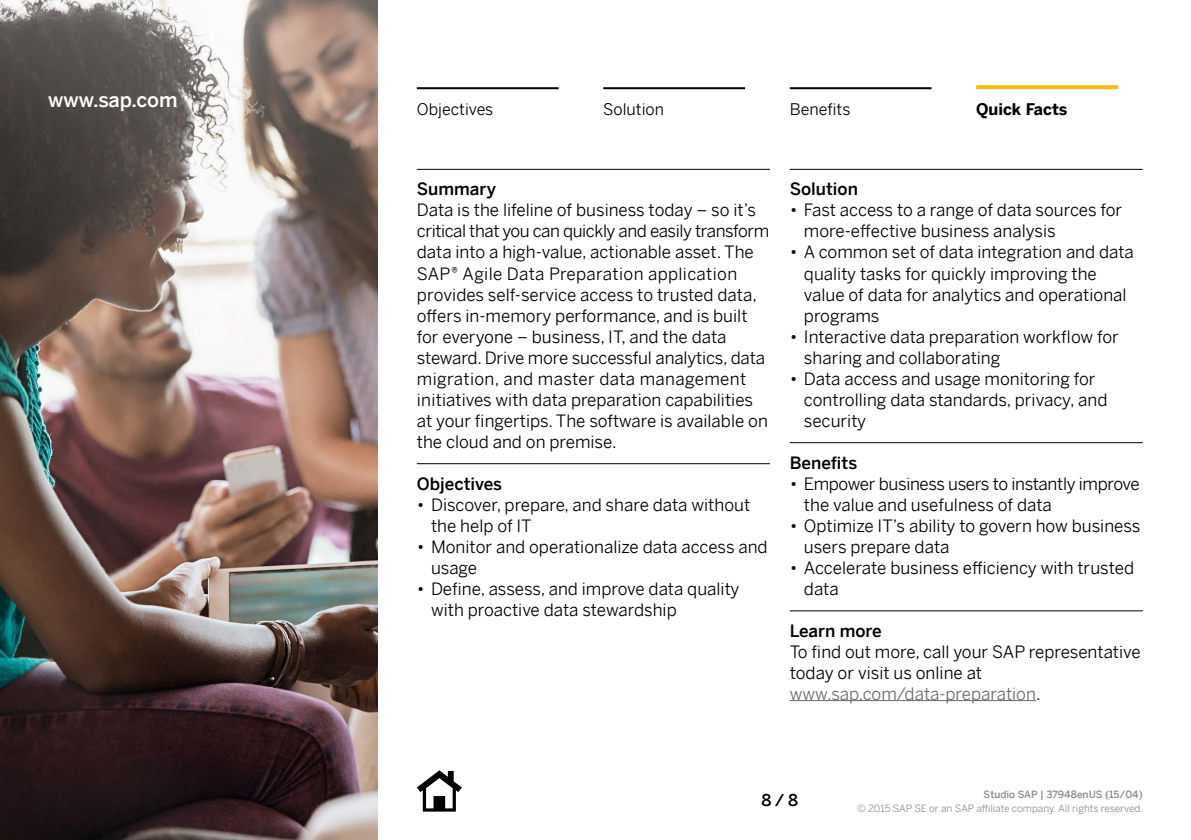
<style>
.page{position:relative;width:1191px;height:840px;background:#fff}
.page>*{position:absolute;margin:0;border:0;box-sizing:border-box;transform-origin:0 0}
.SB_100_SAP_global_we{font:500 20px "Benton Sans";color:#fff}
.SB_10_body_copy{font:17px/21px "Benton Sans";color:#000}
.SB_10_body_copy-2{font:17px/21px "Benton Sans";letter-spacing:-.02em;color:#000}
.SB_13_body_copy_head{font:500 17px "Benton Sans";color:#000}
.SB_00_Main_navigatio{font:16px "Benton Sans";color:#000}
.SB_00_Main_Navigatio{font:700 16px "Benton Sans";color:#000}
.t1{font:500 16px "Benton Sans";color:#000}
.SB_100{font:10px/14px "Benton Sans";color:#8a8c8e;text-align:right}
.s1{font-weight:300}
.s2{color:#696a6d}
.s3{font-weight:500}
</style>
<div class="page">
<hr style="left:417px;top:169px;width:353px;height:1px;background:#000">
<hr style="left:417px;top:463px;width:353px;height:1px;background:#000">
<hr style="left:789px;top:169px;width:353px;height:1px;background:#000">
<hr style="left:789px;top:442px;width:353px;height:1px;background:#000">
<hr style="left:789px;top:610px;width:353px;height:1px;background:#000">
<hr style="left:789px;top:699px;width:247px;height:1px;background:#696a6d">
<img style="left:0;top:0;width:377px;height:839px">
<svg style="left:976px;top:85px;width:142px;height:4px"></svg>
<hr style="left:789px;top:87px;width:142px;height:2px;background:#000">
<hr style="left:603px;top:87px;width:142px;height:2px;background:#000">
<hr style="left:417px;top:87px;width:141px;height:2px;background:#000">
<svg style="left:417px;top:770px;width:45px;height:41px"></svg>
<p class="SB_100_SAP_global_we" style="left:48px;top:82px;width:131px">www.sap.com</p>
<p class="SB_00_Main_navigatio" style="left:417px;top:95px;width:78px">Objectives</p>
<p class="SB_00_Main_navigatio" style="left:603px;top:95px;width:62px">Solution</p>
<p class="SB_00_Main_navigatio" style="left:789px;top:95px;width:62px">Benefits</p>
<p class="SB_00_Main_Navigatio" style="left:976px;top:95px;width:93px">Quick Facts</p>
<p class="SB_13_body_copy_head" style="left:417px;top:174px;width:81px">Summary</p>
<p class="SB_10_body_copy" style="left:417px;top:197px;width:354px">Data is the lifeline of business today – so it’s critical that you can quickly and easily transform data into a high-value, actionable asset. The SAP® Agile Data Preparation application provides self-service access to trusted data, offers in-memory performance, and is built for everyone – business, IT, and the data steward. Drive more successful analytics, data migration, and master data management initiatives with data preparation capabilities at your fingertips. The software is available on the cloud and on premise.</p>
<p class="SB_13_body_copy_head" style="left:417px;top:468px;width:87px">Objectives</p>
<p class="SB_10_body_copy" style="left:431px;top:491px;width:321px;text-indent:-14px"><span class="s1">•</span> Discover, prepare, and share data without the help of IT</p>
<p class="SB_10_body_copy" style="left:431px;top:533px;width:338px;text-indent:-14px"><span class="s1">•</span> Monitor and operationalize data access and usage</p>
<p class="SB_10_body_copy" style="left:431px;top:575px;width:310px;text-indent:-14px"><span class="s1">•</span> Define, assess, and improve data quality with proactive data stewardship</p>
<p class="SB_13_body_copy_head" style="left:789px;top:174px;width:70px">Solution</p>
<p class="SB_10_body_copy" style="left:804px;top:197px;width:320px;text-indent:-14px"><span class="s1">•</span> Fast access to a range of data sources for more-effective business analysis</p>
<p class="SB_10_body_copy" style="left:804px;top:239px;width:331px;text-indent:-14px"><span class="s1">•</span> A common set of data integration and data quality tasks for quickly improving the value of data for analytics and operational programs</p>
<p class="SB_10_body_copy" style="left:804px;top:323px;width:316px;text-indent:-14px"><span class="s1">•</span> Interactive data preparation workflow for sharing and collaborating</p>
<p class="SB_10_body_copy" style="left:804px;top:365px;width:305px;text-indent:-14px"><span class="s1">•</span> Data access and usage monitoring for controlling data standards, privacy, and security</p>
<p class="SB_13_body_copy_head" style="left:789px;top:447px;width:69px">Benefits</p>
<p class="SB_10_body_copy-2" style="left:804px;top:470px;width:337px;text-indent:-14px"><span class="s1">•</span> Empower business users to instantly improve the value and usefulness of data</p>
<p class="SB_10_body_copy" style="left:804px;top:512px;width:338px;text-indent:-14px"><span class="s1">•</span> Optimize IT’s ability to govern how business users prepare data</p>
<p class="SB_10_body_copy" style="left:804px;top:554px;width:332px;text-indent:-14px"><span class="s1">•</span> Accelerate business efficiency with trusted data</p>
<p class="SB_13_body_copy_head" style="left:789px;top:615px;width:93px">Learn more</p>
<p class="SB_10_body_copy" style="left:789px;top:638px;width:352px">To find out more, call your SAP representative today or visit us online at <span class="s2">www.sap.com/data-preparation</span>.</p>
<p class="t1" style="left:761px;top:786px;width:38px">8/8</p>
<p class="SB_100" style="left:857px;top:785px;width:287px"><span class="s3">Studio SAP | 37948enUS (15/04)<br></span>© 2015 SAP SE or an SAP affiliate company. All rights reserved.</p>
</div>
